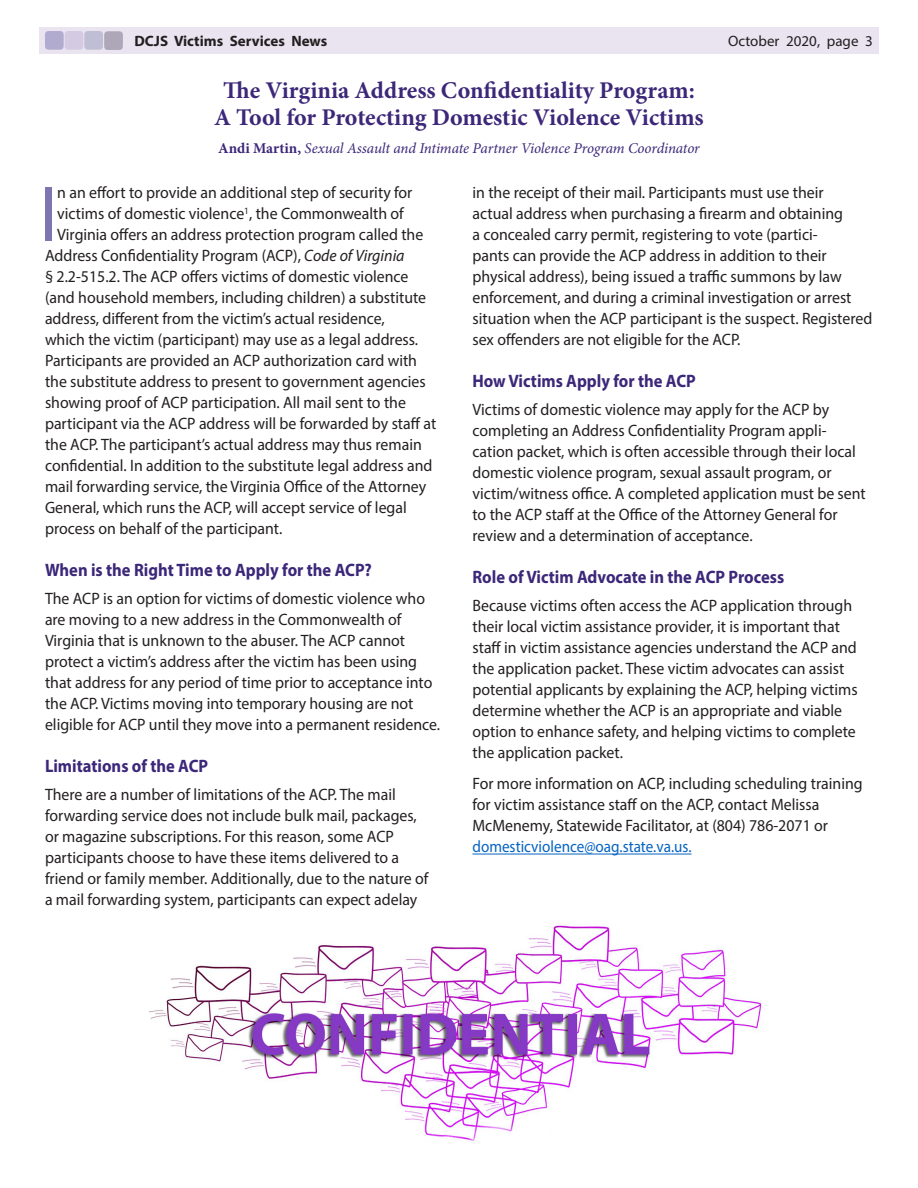
<style>
.page{position:relative;width:918px;height:1188px;background:#fff}
.page>*{position:absolute;margin:0;border:0;box-sizing:border-box;transform-origin:0 0}
.Drop_Case_text{font:78.75px "Myriad Pro";color:#7e76b1;scale:.96 1}
.Header_space_after{font:700 24px/27px "Minion Pro";color:#3c2779;text-align:center}
.Subhead{font:700 18px "Myriad Pro";color:#3c2779;scale:.92 1}
.Text{font:16.5px/21px "Myriad Pro";color:#231f20;scale:.96 1}
.Drop_Case_text-2{font:16.5px "Myriad Pro";color:#231f20;scale:.96 1}
.Name-Title_copy{font:italic 15px "Minion Pro";letter-spacing:-.01em;color:#3c2779}
.t1{font:700 15px "Myriad Pro";color:#231f20}
.t2{font:15px "Myriad Pro";color:#231f20}
.s1{font-weight:700;font-style:normal}
.s2{font-style:italic}
.s3{color:#0563c1}
</style>
<div class="page">
<div style="left:39px;top:27px;width:840px;height:27px;background:#e9e4f0"></div>
<div style="left:45px;top:31px;width:19px;height:19px;background:#b2abd0;border-radius:4px"></div>
<div style="left:65px;top:31px;width:18px;height:19px;background:#d4cae1;border-radius:4px"></div>
<div style="left:84px;top:31px;width:19px;height:19px;background:#c0bed5;border-radius:4px"></div>
<div style="left:104px;top:31px;width:19px;height:19px;background:#aea6b9;border-radius:4px"></div>
<hr style="left:472px;top:854px;width:220px;height:1px;background:#0563c1">
<img style="left:149px;top:925px;width:613px;height:216px">
<p class="t1" style="left:134px;top:31px;width:194px">DCJS Victims Services News</p>
<p class="t2" style="left:728px;top:31px;width:146px">October 2020, page 3</p>
<p class="Header_space_after" style="left:214px;top:77px;width:491px">The Virginia Address Confidentiality Program:<br>A Tool for Protecting Domestic Violence Victims</p>
<p class="Name-Title_copy" style="left:218px;top:138px;width:483px"><span class="s1">Andi Martin,</span> Sexual Assault and Intimate Partner Violence Program Coordinator</p>
<p class="Drop_Case_text" style="left:39px;top:165px;width:20px">I</p>
<p class="Drop_Case_text-2" style="left:57px;top:183px;width:371px">n an effort to provide an additional step of security for</p>
<p class="Drop_Case_text-2" style="left:57px;top:204px;width:363px">victims of domestic violence<sup>1</sup>, the Commonwealth of</p>
<p class="Drop_Case_text-2" style="left:57px;top:225px;width:383px">Virginia offers an address protection program called the</p>
<p class="Drop_Case_text-2" style="left:45px;top:246px;width:376px">Address Confidentiality Program (ACP), <span class="s2">Code of Virginia</span></p>
<p class="Drop_Case_text-2" style="left:45px;top:267px;width:380px">§ 2.2-515.2. The ACP offers victims of domestic violence</p>
<p class="Drop_Case_text-2" style="left:45px;top:288px;width:399px">(and household members, including children) a substitute</p>
<p class="Drop_Case_text-2" style="left:45px;top:309px;width:356px">address, different from the victim’s actual residence,</p>
<p class="Drop_Case_text-2" style="left:45px;top:330px;width:390px">which the victim (participant) may use as a legal address.</p>
<p class="Drop_Case_text-2" style="left:45px;top:351px;width:389px">Participants are provided an ACP authorization card with</p>
<p class="Drop_Case_text-2" style="left:45px;top:372px;width:398px">the substitute address to present to government agencies</p>
<p class="Drop_Case_text-2" style="left:45px;top:393px;width:378px">showing proof of ACP participation. All mail sent to the</p>
<p class="Drop_Case_text-2" style="left:45px;top:414px;width:409px">participant via the ACP address will be forwarded by staff at</p>
<p class="Drop_Case_text-2" style="left:45px;top:435px;width:394px">the ACP. The participant’s actual address may thus remain</p>
<p class="Drop_Case_text-2" style="left:45px;top:456px;width:405px">confidential. In addition to the substitute legal address and</p>
<p class="Drop_Case_text-2" style="left:45px;top:477px;width:399px">mail forwarding service, the Virginia Office of the Attorney</p>
<p class="Drop_Case_text-2" style="left:45px;top:498px;width:378px">General, which runs the ACP, will accept service of legal</p>
<p class="Drop_Case_text-2" style="left:45px;top:519px;width:249px">process on behalf of the participant.</p>
<p class="Subhead" style="left:45px;top:559px;width:357px">When is the Right Time to Apply for the ACP?</p>
<p class="Text" style="left:45px;top:588px;width:413px">The ACP is an option for victims of domestic violence who are moving to a new address in the Commonwealth of Virginia that is unknown to the abuser. The ACP cannot protect a victim’s address after the victim has been using that address for any period of time prior to acceptance into the ACP. Victims moving into temporary housing are not eligible for ACP until they move into a permanent residence.</p>
<p class="Subhead" style="left:45px;top:754px;width:179px">Limitations of the ACP</p>
<p class="Text" style="left:45px;top:784px;width:401px">There are a number of limitations of the ACP. The mail forwarding service does not include bulk mail, packages, or magazine subscriptions. For this reason, some ACP participants choose to have these items delivered to a friend or family member. Additionally, due to the nature of a mail forwarding system, participants can expect adelay</p>
<p class="Text" style="left:472px;top:182px;width:418px">in the receipt of their mail. Participants must use their<br>actual address when purchasing a firearm and obtaining<br>a concealed carry permit, registering to vote (partici-<br>pants can provide the ACP address in addition to their physical address), being issued a traffic summons by law enforcement, and during a criminal investigation or arrest situation when the ACP participant is the suspect. Registered sex offenders are not eligible for the ACP.</p>
<p class="Subhead" style="left:472px;top:370px;width:244px">How Victims Apply for the ACP</p>
<p class="Text" style="left:472px;top:399px;width:411px">Victims of domestic violence may apply for the ACP by completing an Address Confidentiality Program appli&shy;cation packet, which is often accessible through their local domestic violence program, sexual assault program, or victim/witness office. A completed application must be sent to the ACP staff at the Office of the Attorney General for review and a determination of acceptance.</p>
<p class="Subhead" style="left:472px;top:565px;width:340px">Role of Victim Advocate in the ACP Process</p>
<p class="Text" style="left:472px;top:595px;width:403px">Because victims often access the ACP application through their local victim assistance provider, it is important that staff in victim assistance agencies understand the ACP and the application packet. These victim advocates can assist potential applicants by explaining the ACP, helping victims determine whether the ACP is an appropriate and viable option to enhance safety, and helping victims to complete the application packet.</p>
<p class="Text" style="left:472px;top:773px;width:408px">For more information on ACP, including scheduling training for victim assistance staff on the ACP, contact Melissa McMenemy, Statewide Facilitator, at (804) 786-2071 or <span class="s3">domesticviolence@oag.state.va.us.</span></p>
</div>
